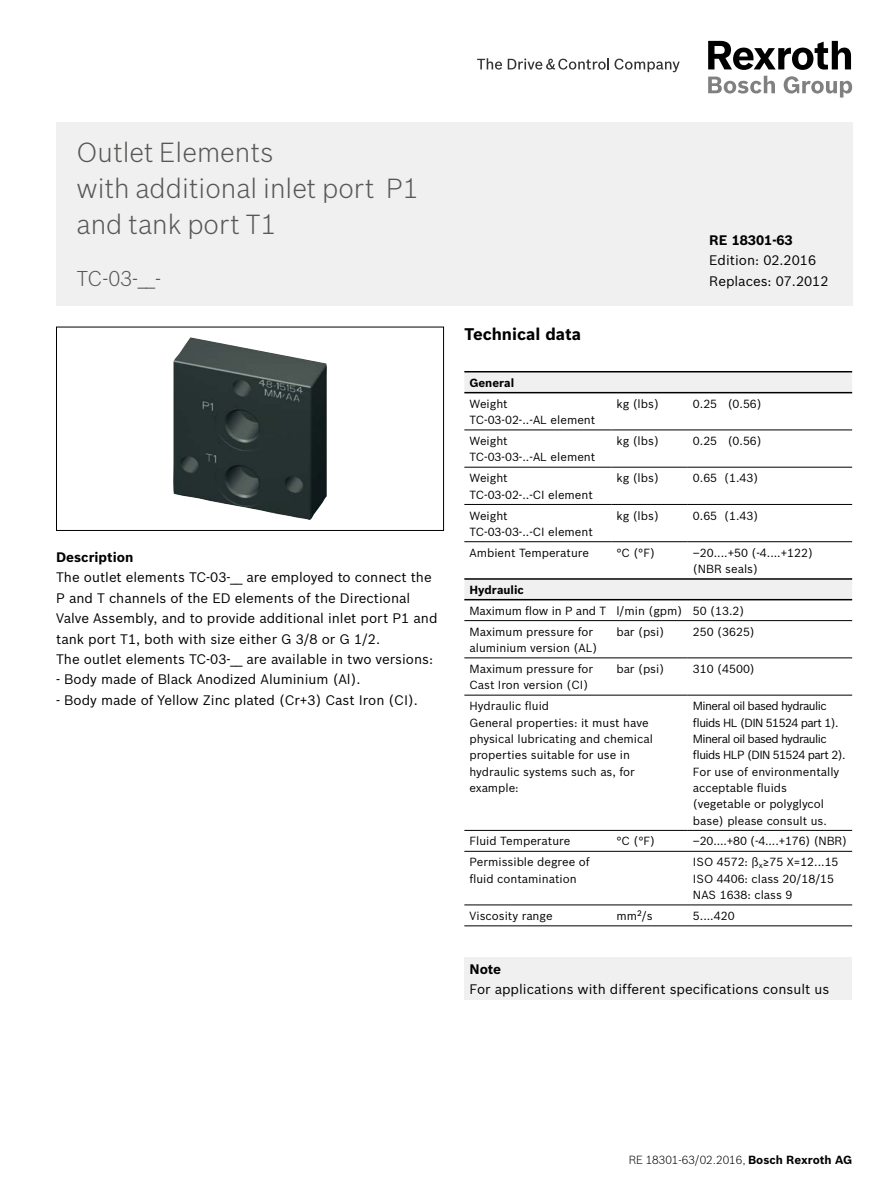
<style>
.page{position:relative;width:893px;height:1191px;background:#fff}
.page>*{position:absolute;margin:0;border:0;box-sizing:border-box;transform-origin:0 0}
.t1{font:300 27px/35.7px "Bosch Sans";color:#575756}
.t2{font:300 21px "Bosch Sans";color:#575756}
.t3{font:700 16.5px "Bosch Sans";color:#000}
.t4{font:13.5px/20.4px "Bosch Sans";color:#000}
.t5{font:700 13.5px "Bosch Sans";color:#000}
.t6{font:11.55px/16.4px "Bosch Sans";color:#000}
.t7{font:11.55px/16.4px "Bosch Sans";letter-spacing:-.025em;color:#000}
.t8{font:300 11.55px "Bosch Sans";color:#000}
.t9{font:700 11.55px "Bosch Sans";color:#000}
.s1{font-weight:700}
</style>
<div class="page">
<svg style="left:508px;top:58px;width:172px;height:14px"></svg>
<svg style="left:477px;top:58px;width:25px;height:12px"></svg>
<svg style="left:708px;top:76px;width:67px;height:17px"></svg>
<svg style="left:784px;top:76px;width:68px;height:21px"></svg>
<svg style="left:708px;top:41px;width:143px;height:29px"></svg>
<img style="left:173px;top:337px;width:154px;height:183px">
<div style="left:56px;top:327px;width:388px;height:204px;border:1px solid #000"></div>
<div style="left:56px;top:122px;width:796px;height:184px;background:#f0f0f0"></div>
<svg style="left:464px;top:372px;width:388px;height:227px"></svg>
<hr style="left:464px;top:429px;width:147px;height:1px;background:#000">
<hr style="left:688px;top:657px;width:164px;height:1px;background:#000">
<hr style="left:688px;top:695px;width:164px;height:1px;background:#000">
<hr style="left:688px;top:830px;width:164px;height:1px;background:#000">
<hr style="left:464px;top:851px;width:388px;height:1px;background:#000">
<hr style="left:464px;top:904px;width:388px;height:1px;background:#000">
<hr style="left:464px;top:925px;width:388px;height:1px;background:#000">
<hr style="left:611px;top:429px;width:241px;height:1px;background:#000">
<hr style="left:464px;top:467px;width:147px;height:1px;background:#000">
<hr style="left:464px;top:504px;width:147px;height:1px;background:#000">
<hr style="left:464px;top:541px;width:147px;height:1px;background:#000">
<hr style="left:611px;top:467px;width:77px;height:1px;background:#000">
<hr style="left:611px;top:504px;width:77px;height:1px;background:#000">
<hr style="left:611px;top:541px;width:77px;height:1px;background:#000">
<hr style="left:688px;top:467px;width:164px;height:1px;background:#000">
<hr style="left:688px;top:504px;width:164px;height:1px;background:#000">
<hr style="left:688px;top:541px;width:164px;height:1px;background:#000">
<hr style="left:464px;top:620px;width:388px;height:1px;background:#000">
<hr style="left:464px;top:578px;width:388px;height:2px;background:#000">
<hr style="left:464px;top:599px;width:388px;height:1px;background:#000">
<hr style="left:464px;top:371px;width:388px;height:1px;background:#000">
<hr style="left:464px;top:657px;width:224px;height:1px;background:#000">
<hr style="left:464px;top:695px;width:224px;height:1px;background:#000">
<hr style="left:464px;top:830px;width:224px;height:1px;background:#000">
<hr style="left:464px;top:392px;width:388px;height:1px;background:#000">
<div style="left:464px;top:956px;width:388px;height:43px;background:#f0f0f0"></div>
<h1 class="t1" style="left:77px;top:136px;width:343px">Outlet Elements<br>with additional inlet port P1 and tank port T1</h1>
<p class="t5" style="left:709px;top:234px;width:85px">RE 18301-63</p>
<p class="t4" style="left:709px;top:251px;width:108px">Edition: 02.2016</p>
<h2 class="t2" style="left:77px;top:268px;width:86px">TC-03-__-</h2>
<p class="t4" style="left:709px;top:271px;width:121px">Replaces: 07.2012</p>
<p class="t5" style="left:56px;top:551px;width:79px">Description</p>
<p class="t4" style="left:56px;top:568px;width:383px">The outlet elements TC-03-__ are employed to connect the P and T channels of the ED elements of the Directional Valve Assembly, and to provide additional inlet port P1 and tank port T1, both with size either G 3/8 or G 1/2.<br>The outlet elements TC-03-__ are available in two versions:</p>
<p class="t4" style="left:56px;top:670px;width:306px">- Body made of Black Anodized Aluminium (Al).</p>
<p class="t4" style="left:56px;top:690px;width:363px">- Body made of Yellow Zinc plated (Cr+3) Cast Iron (CI).</p>
<h3 class="t3" style="left:464px;top:327px;width:118px">Technical data</h3>
<p class="t9" style="left:469px;top:377px;width:46px">General</p>
<p class="t6" style="left:469px;top:396px;width:127px">Weight<br>TC-03-02-..-AL element</p>
<p class="t6" style="left:616px;top:396px;width:44px">kg (lbs)</p>
<p class="t6" style="left:693px;top:396px;width:70px">0.25 (0.56)</p>
<p class="t6" style="left:469px;top:433px;width:127px">Weight<br>TC-03-03-..-AL element</p>
<p class="t6" style="left:616px;top:433px;width:44px">kg (lbs)</p>
<p class="t6" style="left:693px;top:433px;width:70px">0.25 (0.56)</p>
<p class="t6" style="left:469px;top:470px;width:125px">Weight<br>TC-03-02-..-CI element</p>
<p class="t6" style="left:616px;top:470px;width:44px">kg (lbs)</p>
<p class="t6" style="left:693px;top:470px;width:67px">0.65 (1.43)</p>
<p class="t6" style="left:469px;top:508px;width:125px">Weight<br>TC-03-03-..-CI element</p>
<p class="t6" style="left:616px;top:508px;width:44px">kg (lbs)</p>
<p class="t6" style="left:693px;top:508px;width:67px">0.65 (1.43)</p>
<p class="t6" style="left:469px;top:545px;width:121px">Ambient Temperature</p>
<p class="t6" style="left:616px;top:545px;width:40px">°C (°F)</p>
<p class="t6" style="left:693px;top:545px;width:122px">–20....+50 (-4....+122) (NBR seals)</p>
<p class="t9" style="left:469px;top:584px;width:56px">Hydraulic</p>
<p class="t6" style="left:469px;top:601px;width:276px;line-height:20.9px">Maximum flow in P and T l/min (gpm) 50 (13.2)<br>Maximum pressure for</p>
<p class="t6" style="left:469px;top:640px;width:129px">aluminium version (AL)</p>
<p class="t6" style="left:616px;top:624px;width:49px">bar (psi)</p>
<p class="t6" style="left:693px;top:624px;width:63px">250 (3625)</p>
<p class="t6" style="left:469px;top:661px;width:125px">Maximum pressure for<br>Cast Iron version (CI)</p>
<p class="t6" style="left:616px;top:661px;width:49px">bar (psi)</p>
<p class="t6" style="left:693px;top:661px;width:63px">310 (4500)</p>
<p class="t6" style="left:469px;top:698px;width:185px">Hydraulic fluid<br>General properties: it must have physical lubricating and chemical properties suitable for use in hydraulic systems such as, for example:</p>
<p class="t7" style="left:693px;top:698px;width:154px">Mineral oil based hydraulic fluids HL (DIN 51524 part 1).<br>Mineral oil based hydraulic fluids HLP (DIN 51524 part 2).<br>For use of environmentally acceptable fluids (vegetable or polyglycol base) please consult us.</p>
<p class="t6" style="left:469px;top:833px;width:102px">Fluid Temperature</p>
<p class="t6" style="left:616px;top:833px;width:40px">°C (°F)</p>
<p class="t6" style="left:693px;top:833px;width:156px">–20....+80 (-4....+176) (NBR)</p>
<p class="t6" style="left:469px;top:854px;width:122px">Permissible degree of fluid contamination</p>
<p class="t6" style="left:693px;top:854px;width:147px">ISO 4572: β<sub>x</sub>≥75 X=12...15<br>ISO 4406: class 20/18/15<br>NAS 1638: class 9</p>
<p class="t6" style="left:469px;top:908px;width:85px">Viscosity range</p>
<p class="t6" style="left:616px;top:908px;width:38px">mm<sup>2</sup>/s</p>
<p class="t6" style="left:693px;top:908px;width:43px">5....420</p>
<p class="t5" style="left:469px;top:962px;width:33px">Note</p>
<p class="t4" style="left:469px;top:979px;width:361px">For applications with different specifications consult us</p>
<p class="t8" style="left:629px;top:1154px;width:225px">RE 18301-63/02.2016, <span class="s1">Bosch Rexroth AG</span></p>
</div>
